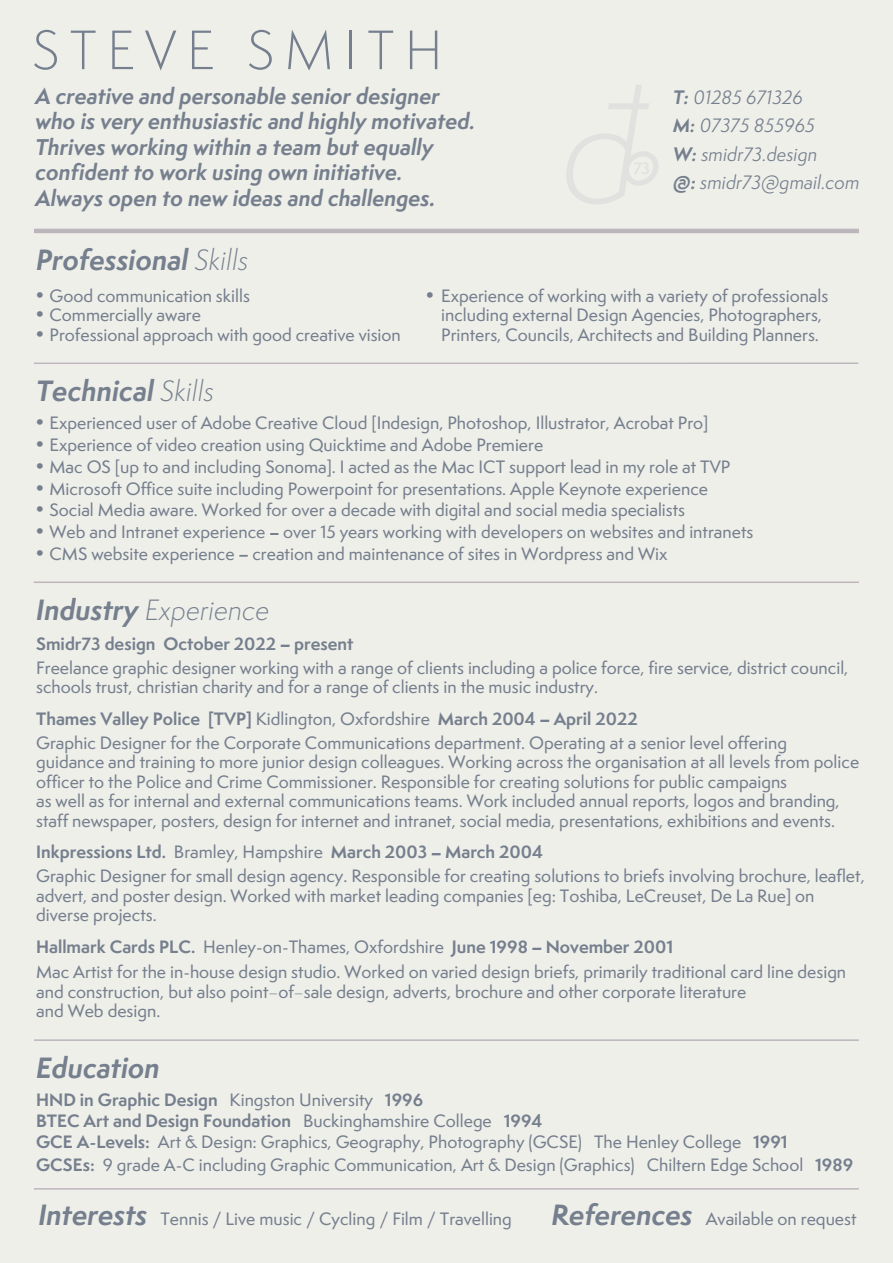
<style>
.page{position:relative;width:893px;height:1263px;background:#efefea}
.page>*{position:absolute;margin:0;border:0;box-sizing:border-box;transform-origin:0 0}
.t1{font:300 51px "Semplicita Pro";letter-spacing:.2em;color:#757f8d}
.t2{font:italic 700 27px "Semplicita Pro";color:#757f8d}
.t3{font:italic 300 27px "Semplicita Pro";color:#757f8d}
.t4{font:italic 700 21px/25.5px "Semplicita Pro";color:#757f8d}
.t5{font:italic 18px/28.5px "Semplicita Pro";color:#757f8d}
.t6{font:500 16.5px/19.5px "Semplicita Pro";color:#757f8d}
.s1{font-size:22.5px}
.s2{font-weight:700}
.s3{font-weight:300}
.s4{font-family:"Myriad Pro";font-weight:400;font-size:27px}
.s5{font-weight:700;font-style:italic;font-size:27px}
</style>
<div class="page">
<svg style="left:270px;top:533px;width:8px;height:2px"></svg>
<svg style="left:281px;top:645px;width:9px;height:2px"></svg>
<svg style="left:540px;top:720px;width:9px;height:2px"></svg>
<svg style="left:432px;top:853px;width:9px;height:2px"></svg>
<svg style="left:532px;top:948px;width:9px;height:2px"></svg>
<div style="left:624px;top:151px;width:35px;height:35px;border:5px solid #757f8d;border-radius:13px"></div>
<svg style="left:567px;top:85px;width:83px;height:119px"></svg>
<hr style="left:34px;top:229px;width:825px;height:4px;background:#bdb5bc">
<hr style="left:34px;top:363px;width:824px;height:1px;background:#bdb5bc">
<hr style="left:34px;top:581px;width:825px;height:2px;background:#bdb5bc">
<hr style="left:34px;top:1039px;width:825px;height:2px;background:#bdb5bc">
<hr style="left:34px;top:1188px;width:825px;height:1px;background:#bdb5bc">
<h1 class="t1" style="left:32px;top:16px;width:412px">STEVE SMITH</h1>
<p class="t4" style="left:35px;top:83px;width:441px">A creative and personable senior designer who is very enthusiastic and highly motivated.<br>Thrives working within a team but equally confident to work using own initiative.<br>Always open to new ideas and challenges<span class="s1">.</span></p>
<p class="t5" style="left:673px;top:82px;width:188px"><span class="s2">T:</span> 01285 671326<br><span class="s2">M:</span> 07375 855965<br><span class="s2">W:</span> smidr73.design<br><span class="s2">@:</span> smidr73@gmail.com</p>
<h2 class="t2" style="left:36px;top:240px;width:214px">Professional <span class="s3">Skills</span></h2>
<p class="t6" style="left:36px;top:286px;width:215px"><span class="s4">•</span> Good communication skills</p>
<p class="t6" style="left:426px;top:286px;width:404px"><span class="s4">•</span> Experience of working with a variety of professionals</p>
<p class="t6" style="left:36px;top:305px;width:166px"><span class="s4">•</span> Commercially aware</p>
<p class="t6" style="left:441px;top:305px;width:382px">including external Design Agencies, Photographers,</p>
<p class="t6" style="left:36px;top:325px;width:366px"><span class="s4">•</span> Professional approach with good creative vision</p>
<p class="t6" style="left:441px;top:325px;width:379px">Printers, Councils, Architects and Building Planners.</p>
<h2 class="t2" style="left:36px;top:370px;width:179px">Technical <span class="s3">Skills</span></h2>
<p class="t6" style="left:36px;top:413px;width:674px"><span class="s4">•</span> Experienced user of Adobe Creative Cloud [Indesign, Photoshop, Illustrator, Acrobat Pro]</p>
<p class="t6" style="left:36px;top:435px;width:509px"><span class="s4">•</span> Experience of video creation using Quicktime and Adobe Premiere</p>
<p class="t6" style="left:36px;top:457px;width:696px"><span class="s4">•</span> Mac OS [up to and including Sonoma]. I acted as the Mac ICT support lead in my role at TVP</p>
<p class="t6" style="left:36px;top:478px;width:673px"><span class="s4">•</span> Microsoft Office suite including Powerpoint for presentations. Apple Keynote experience</p>
<p class="t6" style="left:36px;top:500px;width:650px"><span class="s4">•</span> Social Media aware. Worked for over a decade with digital and social media specialists</p>
<p class="t6" style="left:36px;top:522px;width:719px"><span class="s4">•</span> Web and Intranet experience <span class="s3">–</span> over 15 years working with developers on websites and intranets</p>
<p class="t6" style="left:36px;top:544px;width:633px"><span class="s4">•</span> CMS website experience <span class="s3">–</span> creation and maintenance of sites in Wordpress and Wix</p>
<h2 class="t3" style="left:36px;top:592px;width:235px"><span class="s2">Industry</span> Experience</h2>
<p class="t6" style="left:36px;top:631px;width:814px;line-height:24px"><span class="s2">Smidr73 design October 2022</span> <span class="s3">–</span> <span class="s2">present<br></span>Freelance graphic designer working with a range of clients including a police force, fire service, district council,</p>
<p class="t6" style="left:36px;top:671px;width:603px;line-height:31.5px">schools trust, christian charity and for a range of clients in the music industry.<br><span class="s2">Thames Valley Police [TVP]</span> Kidlington, Oxfordshire <span class="s2">March 2004</span> <span class="s3">–</span> <span class="s2">April 2022</span></p>
<p class="t6" style="left:36px;top:733px;width:824px">Graphic Designer for the Corporate Communications department. Operating at a senior level offering guidance and training to more junior design colleagues. Working across the organisation at all levels from police officer to the Police and Crime Commissioner. Responsible for creating solutions for public campaigns<br>as well as for internal and external communications teams. Work included annual reports, logos and branding, staff newspaper, posters, design for internet and intranet, social media, presentations, exhibitions and events.</p>
<p class="t6" style="left:36px;top:840px;width:830px;line-height:24px"><span class="s2">Inkpressions Ltd.</span> Bramley, Hampshire <span class="s2">March 2003</span> <span class="s3">–</span> <span class="s2">March 2004<br></span>Graphic Designer for small design agency. Responsible for creating solutions to briefs involving brochure, leaflet,</p>
<p class="t6" style="left:36px;top:886px;width:780px">advert, and poster design. Worked with market leading companies [eg: Toshiba, LeCreuset, De La Rue] on diverse projects.</p>
<p class="t6" style="left:36px;top:934px;width:812px;line-height:25.5px"><span class="s2">Hallmark Cards PLC.</span> Henley-on-Thames, Oxfordshire <span class="s2">June 1998</span> <span class="s3">–</span> <span class="s2">November 2001<br></span>Mac Artist for the in-house design studio. Worked on varied design briefs, primarily traditional card line design</p>
<p class="t6" style="left:36px;top:982px;width:712px">and construction, but also point<span class="s3">–</span>of<span class="s3">–</span>sale design, adverts, brochure and other corporate literature and Web design.</p>
<h2 class="t2" style="left:36px;top:1047px;width:125px">Education</h2>
<p class="t6" style="left:36px;top:1089px;width:753px;line-height:21px"><span class="s2">HND in Graphic Design</span> Kingston University <span class="s2">1996<br>BTEC Art and Design Foundation</span> Buckinghamshire College <span class="s2">1994<br>GCE A-Levels:</span> Art &amp; Design: Graphics, Geography, Photography (GCSE) The Henley College <span class="s2">1991</span></p>
<p class="t6" style="left:36px;top:1155px;width:818px"><span class="s2">GCSEs:</span> 9 grade A-C including Graphic Communication, Art &amp; Design (Graphics) Chiltern Edge School <span class="s2">1989</span></p>
<p class="t6" style="left:38px;top:1209px;width:475px"><span class="s5">Interests</span> Tennis / Live music / Cycling / Film / Travelling</p>
<p class="t6" style="left:551px;top:1209px;width:307px"><span class="s5">References</span> Available on request</p>
</div>
